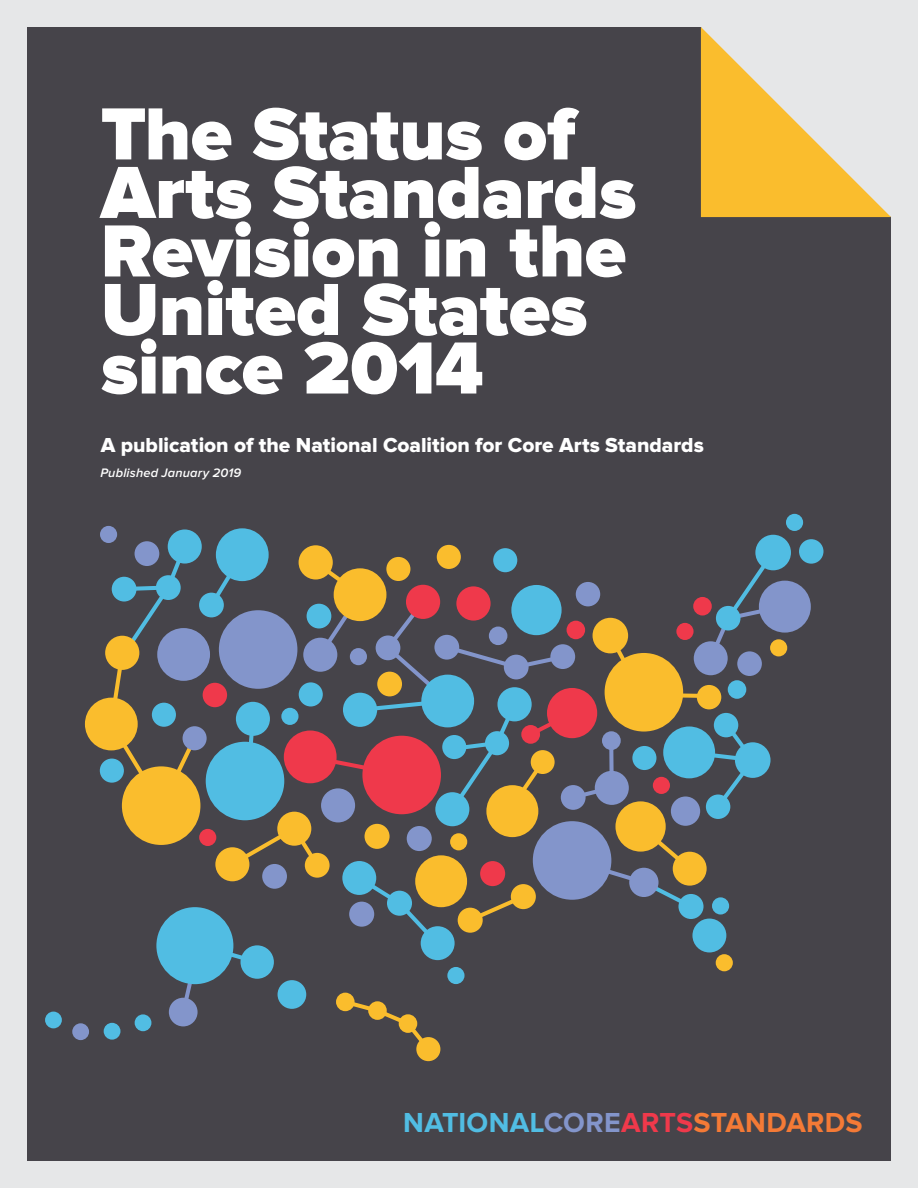
<style>
.page{position:relative;width:918px;height:1188px;background:#e6e7e8}
.page>*{position:absolute;margin:0;border:0;box-sizing:border-box;transform-origin:0 0}
.t1{font:900 76.5px/58.5px "Proxima Nova";letter-spacing:-.005em;color:#fff}
.t2{font:700 28.5px "Proxima Nova";letter-spacing:.01em;color:#f47a36}
.t3{font:21px "Proxima Nova Extrabld";color:#fff}
.t4{font:italic 600 12.75px "Proxima Nova";letter-spacing:.015em;color:#fff}
.s1{color:#51bde3}
.s2{color:#8395cb}
.s3{color:#ef394b}
</style>
<div class="page">
<div style="left:27px;top:27px;width:864px;height:1134px;background:#46444a"></div>
<svg style="left:701px;top:27px;width:190px;height:190px"></svg>
<div style="left:100px;top:526px;width:17px;height:17px;background:#8395cb;border-radius:50%"></div>
<div style="left:786px;top:514px;width:17px;height:17px;background:#51bde3;border-radius:50%"></div>
<div style="left:799px;top:539px;width:25px;height:25px;background:#51bde3;border-radius:50%"></div>
<div style="left:755px;top:535px;width:36px;height:35px;background:#51bde3;border-radius:50%"></div>
<div style="left:100px;top:759px;width:24px;height:24px;background:#51bde3;border-radius:50%"></div>
<div style="left:85px;top:698px;width:53px;height:52px;background:#fabd2d;border-radius:50%"></div>
<div style="left:216px;top:528px;width:53px;height:53px;background:#51bde3;border-radius:50%"></div>
<div style="left:759px;top:581px;width:52px;height:52px;background:#8395cb;border-radius:50%"></div>
<div style="left:168px;top:529px;width:34px;height:35px;background:#51bde3;border-radius:50%"></div>
<div style="left:416px;top:1037px;width:24px;height:24px;background:#fabd2d;border-radius:50%"></div>
<div style="left:45px;top:1012px;width:17px;height:16px;background:#51bde3;border-radius:50%"></div>
<div style="left:72px;top:1023px;width:17px;height:17px;background:#8395cb;border-radius:50%"></div>
<div style="left:104px;top:1023px;width:16px;height:17px;background:#51bde3;border-radius:50%"></div>
<svg style="left:106px;top:541px;width:680px;height:514px;background:#636262"></svg>
<p class="t1" style="left:101px;top:108px;width:537px">The Status of<br>Arts Standards<br>Revision in the<br>United States since 2014</p>
<p class="t3" style="left:101px;top:436px;width:605px">A publication of the National Coalition for Core Arts Standards</p>
<p class="t4" style="left:100px;top:467px;width:142px">Published January 2019</p>
<p class="t2" style="left:403px;top:1110px;width:461px"><span class="s1">NATIONAL</span><span class="s2">CORE</span><span class="s3">ARTS</span>STANDARDS</p>
</div>
